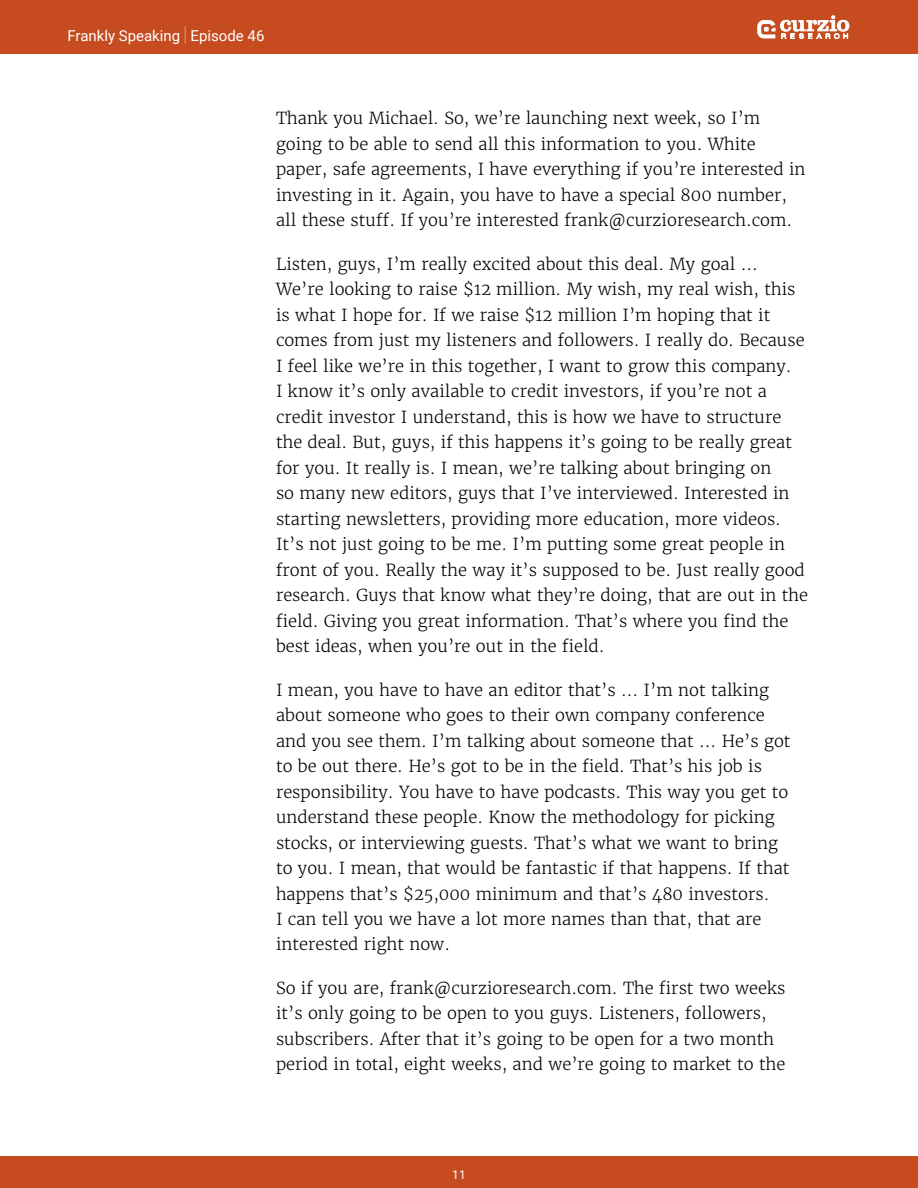
<style>
.page{position:relative;width:918px;height:1188px;background:#fff}
.page>*{position:absolute;margin:0;border:0;box-sizing:border-box;transform-origin:0 0}
.t1{font:300 16.5px/25.5px "Merriweather";color:#000}
.t2{font:15px "Roboto";color:#fff}
.t3{font:12px "Roboto";color:#fff}
.s1{font-weight:100;font-size:20.25px}
</style>
<div class="page">
<div style="left:0;top:1156px;width:918px;height:32px;background:#c64c20"></div>
<div style="left:0;top:0;width:918px;height:54px;background:#c64c20"></div>
<svg style="left:757px;top:15px;width:92px;height:24px"></svg>
<p class="t2" style="left:68px;top:25px;width:198px">Frankly Speaking <span class="s1">|</span> Episode 46</p>
<p class="t1" style="left:276px;top:106px;width:531px">Thank you Michael. So, we’re launching next week, so I’m going to be able to send all this information to you. White paper, safe agreements, I have everything if you’re interested in investing in it. Again, you have to have a special 800 number, all these stuff. If you’re interested frank@curzioresearch.com.</p>
<p class="t1" style="left:276px;top:251px;width:534px">Listen, guys, I’m really excited about this deal. My goal ...<br>We’re looking to raise $12 million. My wish, my real wish, this is what I hope for. If we raise $12 million I’m hoping that it comes from just my listeners and followers. I really do. Because I feel like we’re in this together, I want to grow this company.<br>I know it’s only available to credit investors, if you’re not a credit investor I understand, this is how we have to structure the deal. But, guys, if this happens it’s going to be really great for you. It really is. I mean, we’re talking about bringing on<br>so many new editors, guys that I’ve interviewed. Interested in starting newsletters, providing more education, more videos.<br>It’s not just going to be me. I’m putting some great people in front of you. Really the way it’s supposed to be. Just really good research. Guys that know what they’re doing, that are out in the field. Giving you great information. That’s where you find the best ideas, when you’re out in the field.</p>
<p class="t1" style="left:276px;top:677px;width:516px">I mean, you have to have an editor that’s ... I’m not talking about someone who goes to their own company conference and you see them. I’m talking about someone that ... He’s got to be out there. He’s got to be in the field. That’s his job is responsibility. You have to have podcasts. This way you get to understand these people. Know the methodology for picking stocks, or interviewing guests. That’s what we want to bring to you. I mean, that would be fantastic if that happens. If that happens that’s $25,000 minimum and that’s 480 investors.<br>I can tell you we have a lot more names than that, that are interested right now.</p>
<p class="t1" style="left:276px;top:975px;width:511px">So if you are, frank@curzioresearch.com. The first two weeks it’s only going to be open to you guys. Listeners, followers, subscribers. After that it’s going to be open for a two month period in total, eight weeks, and we’re going to market to the</p>
<p class="t3" style="left:452px;top:1166px;width:15px">11</p>
</div>
